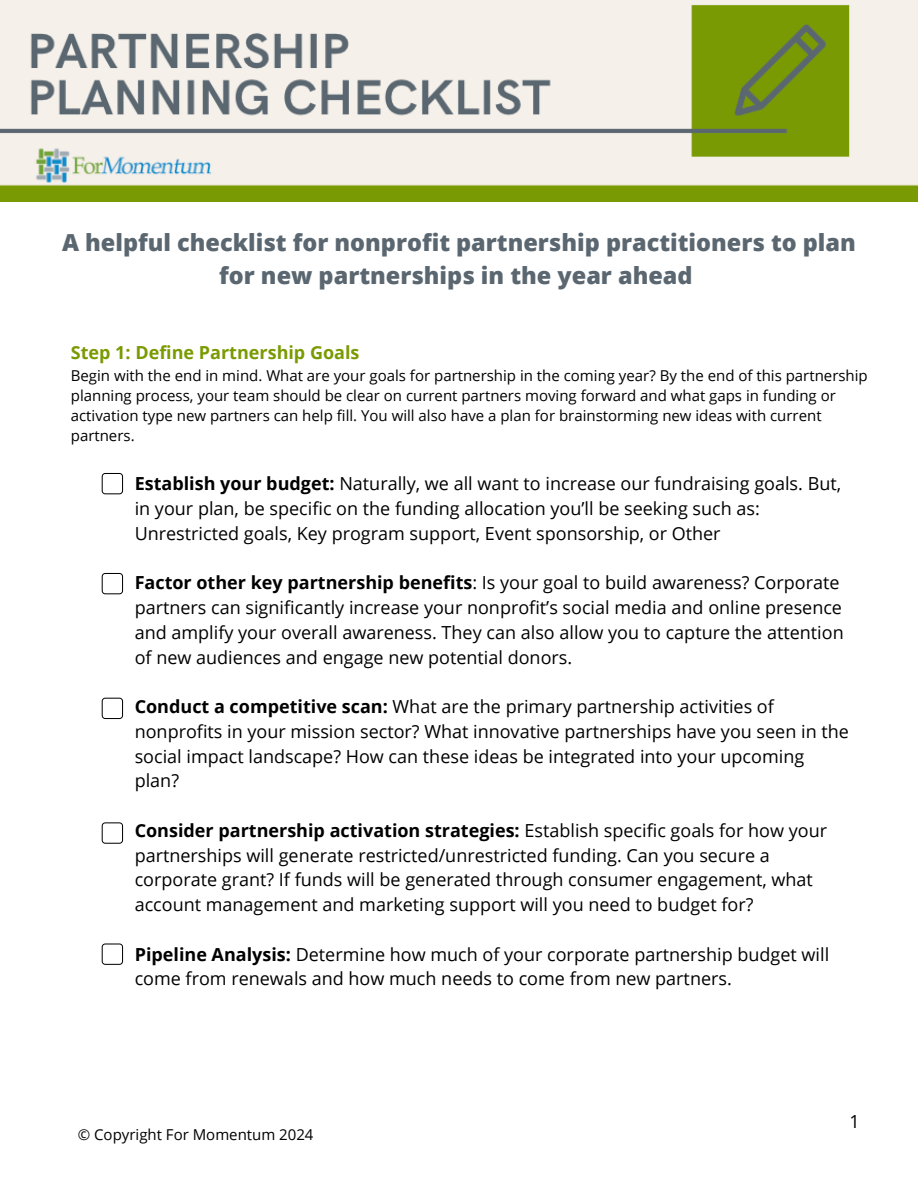
<style>
.page{position:relative;width:918px;height:1188px;background:#fff}
.page>*{position:absolute;margin:0;border:0;box-sizing:border-box;transform-origin:0 0}
.t1{font:800 23.55px/32.7px "Open Sans";color:#5b6770;text-align:center}
.t2{font:18px/24.8px "Open Sans";color:#000}
.t3{font:700 18px "Open Sans";color:#7a9a01}
.t4{font:15px/20.2px "Open Sans";color:#000}
.s1{font-weight:700}
</style>
<div class="page">
<img style="left:0;top:0;width:918px;height:201px">
<svg style="left:102px;top:473px;width:21px;height:21px"></svg>
<svg style="left:102px;top:943px;width:21px;height:22px"></svg>
<svg style="left:102px;top:698px;width:21px;height:21px"></svg>
<svg style="left:102px;top:822px;width:21px;height:22px"></svg>
<svg style="left:102px;top:573px;width:21px;height:21px"></svg>
<h1 class="t1" style="left:62px;top:225px;width:795px">A helpful checklist for nonprofit partnership practitioners to plan for new partnerships in the year ahead</h1>
<p class="t3" style="left:71px;top:340px;width:290px">Step 1: Define Partnership Goals</p>
<p class="t4" style="left:71px;top:365px;width:798px">Begin with the end in mind. What are your goals for partnership in the coming year? By the end of this partnership planning process, your team should be clear on current partners moving forward and what gaps in funding or activation type new partners can help fill. You will also have a plan for brainstorming new ideas with current partners.</p>
<p class="t2" style="left:135px;top:471px;width:708px"><span class="s1">Establish your budget:</span> Naturally, we all want to increase our fundraising goals. But, in your plan, be specific on the funding allocation you’ll be seeking such as:<br>Unrestricted goals, Key program support, Event sponsorship, or Other</p>
<p class="t2" style="left:135px;top:570px;width:711px"><span class="s1">Factor other key partnership benefits</span>: Is your goal to build awareness? Corporate partners can significantly increase your nonprofit’s social media and online presence and amplify your overall awareness. They can also allow you to capture the attention of new audiences and engage new potential donors.</p>
<p class="t2" style="left:135px;top:694px;width:716px"><span class="s1">Conduct a competitive scan:</span> What are the primary partnership activities of nonprofits in your mission sector? What innovative partnerships have you seen in the social impact landscape? How can these ideas be integrated into your upcoming plan?</p>
<p class="t2" style="left:135px;top:817px;width:694px"><span class="s1">Consider partnership activation strategies:</span> Establish specific goals for how your partnerships will generate restricted/unrestricted funding. Can you secure a corporate grant? If funds will be generated through consumer engagement, what account management and marketing support will you need to budget for?</p>
<p class="t2" style="left:135px;top:941px;width:696px"><span class="s1">Pipeline Analysis:</span> Determine how much of your corporate partnership budget will come from renewals and how much needs to come from new partners.</p>
<p class="t4" style="left:78px;top:1125px;width:237px">© Copyright For Momentum 2024</p>
<p class="t2" style="left:849px;top:1108px;width:12px">1</p>
</div>
